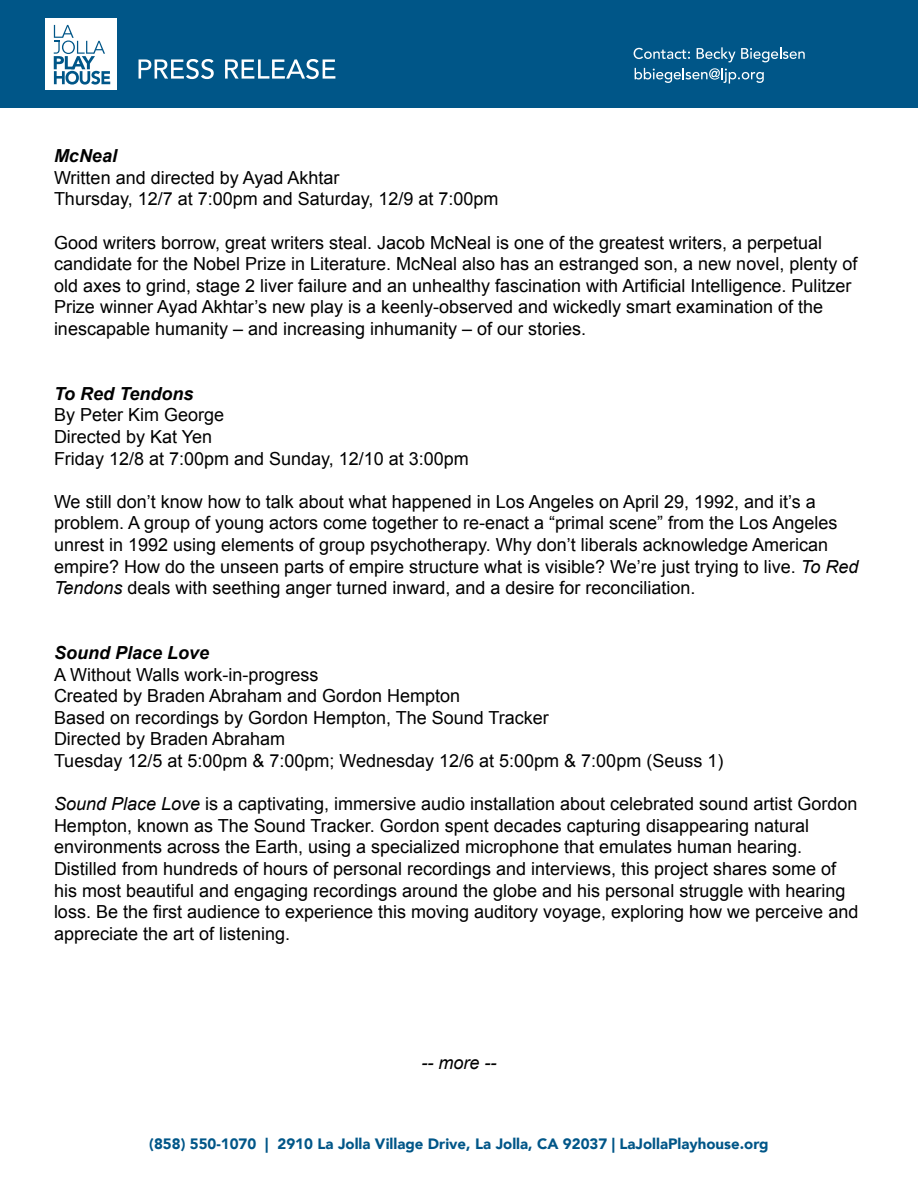
<style>
.page{position:relative;width:918px;height:1188px;background:#fff}
.page>*{position:absolute;margin:0;border:0;box-sizing:border-box;transform-origin:0 0}
.t1{font:18px/21.6px "Arial";color:#000}
.t2{font:italic 700 18px "Arial";color:#000}
.t3{font:italic 18px "Arial";color:#000}
.t4{font:900 15px "Avenir";color:#005688}
.s1{font-style:italic}
</style>
<div class="page">
<div style="left:0;top:0;width:918px;height:107px;background:#005688"></div>
<svg style="left:139px;top:59px;width:75px;height:20px"></svg>
<svg style="left:225px;top:59px;width:110px;height:20px"></svg>
<svg style="left:634px;top:48px;width:56px;height:11px"></svg>
<svg style="left:697px;top:47px;width:38px;height:15px"></svg>
<svg style="left:741px;top:47px;width:64px;height:15px"></svg>
<svg style="left:635px;top:68px;width:129px;height:16px"></svg>
<div style="left:45px;top:19px;width:72px;height:71px;background:#fff"></div>
<svg style="left:54px;top:25px;width:56px;height:60px"></svg>
<p class="t2" style="left:54px;top:144px;width:65px">McNeal</p>
<p class="t1" style="left:54px;top:167px;width:446px">Written and directed by Ayad Akhtar<br>Thursday, 12/7 at 7:00pm and Saturday, 12/9 at 7:00pm</p>
<p class="t1" style="left:54px;top:232px;width:805px">Good writers borrow, great writers steal. Jacob McNeal is one of the greatest writers, a perpetual candidate for the Nobel Prize in Literature. McNeal also has an estranged son, a new novel, plenty of old axes to grind, stage 2 liver failure and an unhealthy fascination with Artificial Intelligence. Pulitzer Prize winner Ayad Akhtar’s new play is a keenly-observed and wickedly smart examination of the inescapable humanity – and increasing inhumanity – of our stories.</p>
<p class="t2" style="left:54px;top:382px;width:141px">To Red Tendons</p>
<p class="t1" style="left:54px;top:404px;width:416px">By Peter Kim George<br>Directed by Kat Yen<br>Friday 12/8 at 7:00pm and Sunday, 12/10 at 3:00pm</p>
<p class="t1" style="left:54px;top:491px;width:806px">We still don’t know how to talk about what happened in Los Angeles on April 29, 1992, and it’s a problem. A group of young actors come together to re-enact a “primal scene” from the Los Angeles unrest in 1992 using elements of group psychotherapy. Why don’t liberals acknowledge American empire? How do the unseen parts of empire structure what is visible? We’re just trying to live. <span class="s1">To Red Tendons</span> deals with seething anger turned inward, and a desire for reconciliation.</p>
<p class="t2" style="left:54px;top:641px;width:157px">Sound Place Love</p>
<p class="t1" style="left:54px;top:664px;width:671px">A Without Walls work-in-progress<br>Created by Braden Abraham and Gordon Hempton<br>Based on recordings by Gordon Hempton, The Sound Tracker<br>Directed by Braden Abraham<br>Tuesday 12/5 at 5:00pm &amp; 7:00pm; Wednesday 12/6 at 5:00pm &amp; 7:00pm (Seuss 1)</p>
<p class="t1" style="left:54px;top:793px;width:806px"><span class="s1">Sound Place Love</span> is a captivating, immersive audio installation about celebrated sound artist Gordon Hempton, known as The Sound Tracker. Gordon spent decades capturing disappearing natural environments across the Earth, using a specialized microphone that emulates human hearing.<br>Distilled from hundreds of hours of personal recordings and interviews, this project shares some of his most beautiful and engaging recordings around the globe and his personal struggle with hearing loss. Be the first audience to experience this moving auditory voyage, exploring how we perceive and appreciate the art of listening.</p>
<p class="t3" style="left:422px;top:1051px;width:76px">-- more --</p>
<p class="t4" style="left:149px;top:1131px;width:621px">(858) 550-1070 | 2910 La Jolla Village Drive, La Jolla, CA 92037 | LaJollaPlayhouse.org</p>
</div>
